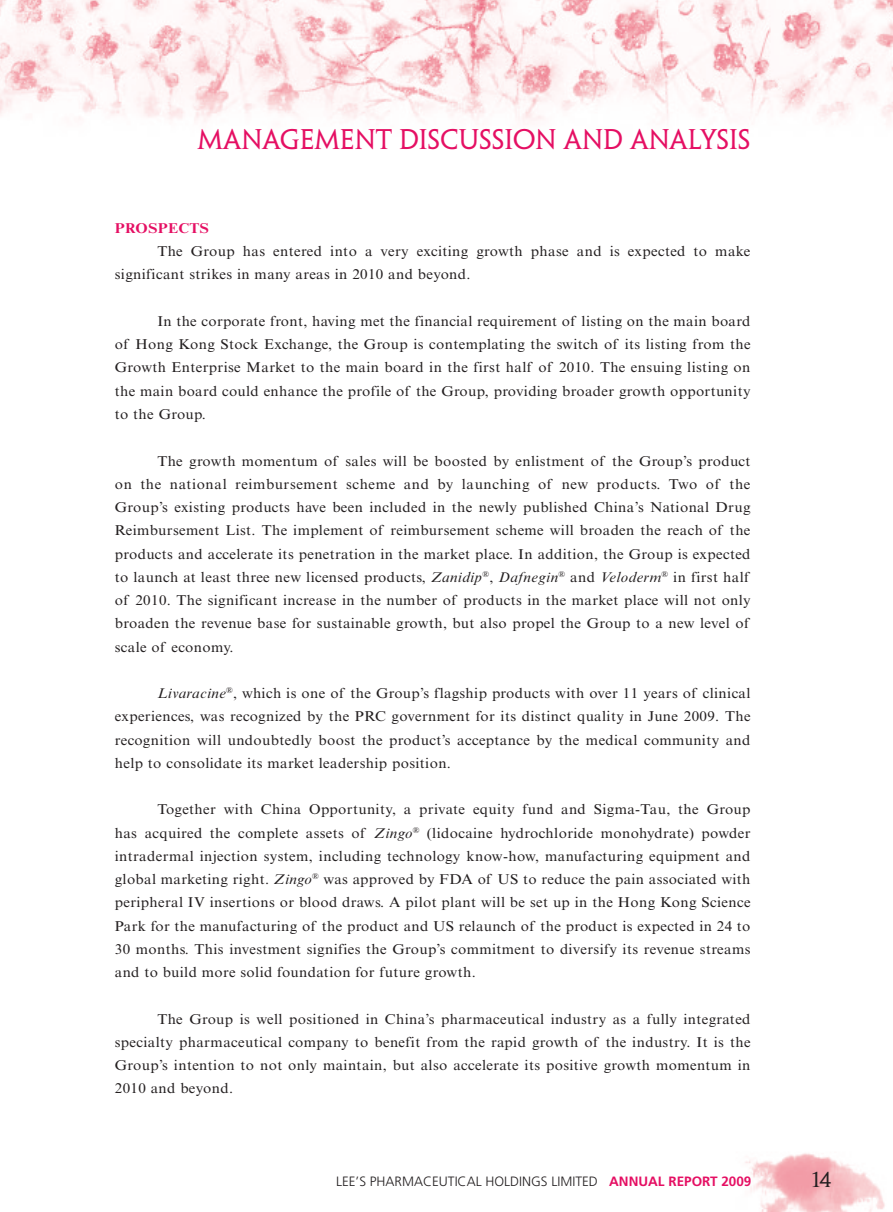
<style>
.page{position:relative;width:893px;height:1212px;background:#fff}
.page>*{position:absolute;margin:0;border:0;box-sizing:border-box;transform-origin:0 0}
.t1{font:25.5px "Penumbra Serif Std";color:#e50f63}
.t2{font:19.5px "Penumbra Serif Std";color:#231f20}
.t3{font:14.25px/23.2px "Times New Roman MT Std";letter-spacing:.025em;color:#231f20;text-align:justify;scale:1.05 1}
.t4{font:700 14.25px "Times New Roman MT Std";letter-spacing:.025em;color:#e50f63;scale:1.05 1}
.t5{font:300 13.5px "Frutiger LT Std";color:#231f20}
.s1{font-style:italic}
.s2{font-weight:700;color:#e50f63}
</style>
<div class="page">
<img style="left:0;top:0;width:893px;height:1212px">
<h1 class="t1" style="left:198px;top:125px;width:554px">MANAGEMENT DISCUSSION AND ANALYSIS</h1>
<p class="t4" style="left:115px;top:220px;width:91px">PROSPECTS</p>
<p class="t3" style="left:115px;top:241px;width:607px;text-indent:43px">The Group has entered into a very exciting growth phase and is expected to make significant strikes in many areas in 2010 and beyond.</p>
<p class="t3" style="left:115px;top:311px;width:607px;text-indent:43px">In the corporate front, having met the financial requirement of listing on the main board of Hong Kong Stock Exchange, the Group is contemplating the switch of its listing from the Growth Enterprise Market to the main board in the first half of 2010. The ensuing listing on the main board could enhance the profile of the Group, providing broader growth opportunity to the Group.</p>
<p class="t3" style="left:115px;top:450px;width:607px;text-indent:43px">The growth momentum of sales will be boosted by enlistment of the Group’s product on the national reimbursement scheme and by launching of new products. Two of the Group’s existing products have been included in the newly published China’s National Drug Reimbursement List. The implement of reimbursement scheme will broaden the reach of the products and accelerate its penetration in the market place. In addition, the Group is expected to launch at least three new licensed products, <span class="s1">Zanidip</span><sup>®</sup>, <span class="s1">Dafnegin</span><sup>®</sup> and <span class="s1">Veloderm</span><sup>®</sup> in first half of 2010. The significant increase in the number of products in the market place will not only broaden the revenue base for sustainable growth, but also propel the Group to a new level of scale of economy.</p>
<p class="t3" style="left:115px;top:683px;width:607px;text-indent:43px"><span class="s1">Livaracine</span><sup>®</sup>, which is one of the Group’s flagship products with over 11 years of clinical experiences, was recognized by the PRC government for its distinct quality in June 2009. The recognition will undoubtedly boost the product’s acceptance by the medical community and help to consolidate its market leadership position.</p>
<p class="t3" style="left:115px;top:799px;width:607px;text-indent:43px">Together with China Opportunity, a private equity fund and Sigma-Tau, the Group has acquired the complete assets of <span class="s1">Zingo</span><sup>®</sup> (lidocaine hydrochloride monohydrate) powder intradermal injection system, including technology know-how, manufacturing equipment and global marketing right. <span class="s1">Zingo</span><sup>®</sup> was approved by FDA of US to reduce the pain associated with peripheral IV insertions or blood draws. A pilot plant will be set up in the Hong Kong Science Park for the manufacturing of the product and US relaunch of the product is expected in 24 to 30 months. This investment signifies the Group’s commitment to diversify its revenue streams and to build more solid foundation for future growth.</p>
<p class="t3" style="left:115px;top:1008px;width:607px;text-indent:43px">The Group is well positioned in China’s pharmaceutical industry as a fully integrated specialty pharmaceutical company to benefit from the rapid growth of the industry. It is the Group’s intention to not only maintain, but also accelerate its positive growth momentum in 2010 and beyond.</p>
<p class="t5" style="left:336px;top:1173px;width:417px">LEE’S PHARMACEUTICAL HOLDINGS LIMITED <span class="s2">ANNUAL REPORT 2009</span></p>
<h2 class="t2" style="left:812px;top:1168px;width:21px">14</h2>
</div>
